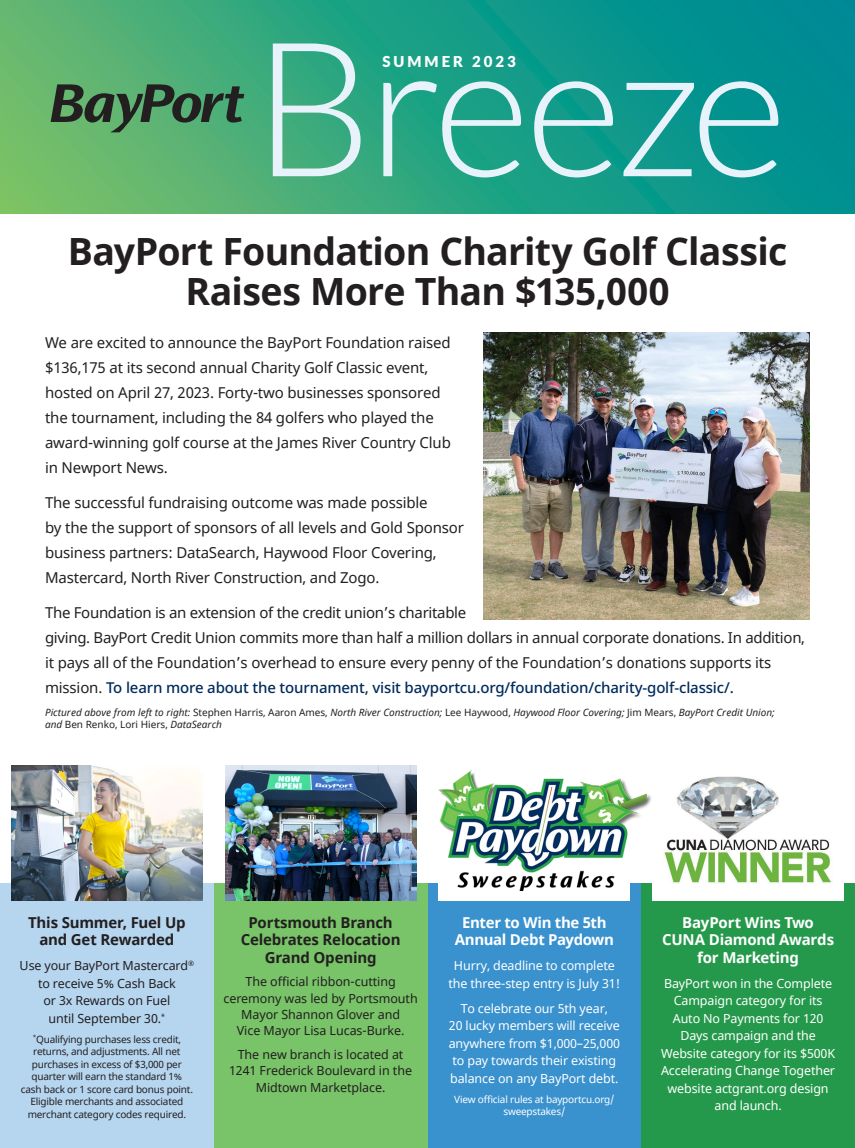
<style>
.page{position:relative;width:855px;height:1148px;background:#fff}
.page>*{position:absolute;margin:0;border:0;box-sizing:border-box;transform-origin:0 0}
.t1{font:300 187.5px "Lato";letter-spacing:-.03em;color:#e8f2fa}
.t2{font:700 37.5px/40px "Noto Sans";letter-spacing:-.02em;color:#231f20;text-align:center}
.t3{font:15px/25px "Noto Sans";letter-spacing:-.01em;color:#231f20}
.Box_H2{font:700 15px/17.5px "Noto Sans";letter-spacing:-.015em;color:#231f20;text-align:center}
.Box_H2-2{font:700 15px/17.5px "Noto Sans";letter-spacing:-.015em;color:#fff;text-align:center}
.t4{font:900 15px "Lato";letter-spacing:.2em;color:#fff}
.text2_small{font:12.5px/17.5px "Noto Sans";letter-spacing:-.01em;color:#fff;text-align:center}
.Box_H2-3{font:12.5px/16.2px "Noto Sans";letter-spacing:-.005em;color:#231f20;text-align:center}
.text2_small-2{font:12.5px/17.5px "Noto Sans";letter-spacing:-.01em;color:#231f20;text-align:center}
.Box_H2-4{font:10px/12.5px "Noto Sans";letter-spacing:-.02em;color:#231f20;text-align:center}
.t5{font:italic 10px/12.5px "Noto Sans";color:#231f20}
.Box_H2-5{font:10px/12.5px "Noto Sans";letter-spacing:-.02em;color:#fff;text-align:center}
.s1{font-weight:500;color:#002b5c}
.s2{font-style:normal}
</style>
<div class="page">
<div style="left:428px;top:883px;width:213px;height:265px;background:#3991ce"></div>
<div style="left:439px;top:765px;width:191px;height:135px;background:#fff"></div>
<div style="left:214px;top:883px;width:214px;height:265px;background:#79c469"></div>
<img style="left:225px;top:765px;width:191px;height:135px">
<div style="left:0;top:883px;width:214px;height:265px;background:#b6d6f0"></div>
<div style="left:641px;top:883px;width:214px;height:265px;background:#25994b"></div>
<img style="left:11px;top:765px;width:191px;height:135px">
<svg style="left:0;top:0;width:855px;height:214px;background:#28a282"></svg>
<svg style="left:51px;top:84px;width:193px;height:48px;background:#457b54"></svg>
<img style="left:484px;top:332px;width:326px;height:287px">
<div style="left:652px;top:765px;width:192px;height:135px;background:#fff"></div>
<img style="left:663px;top:776px;width:170px;height:108px">
<img style="left:439px;top:770px;width:212px;height:120px">
<p class="t1" style="left:253px;top:8px;width:536px">Breeze</p>
<p class="t4" style="left:382px;top:52px;width:135px">SUMMER 2023</p>
<h1 class="t2" style="left:68px;top:232px;width:721px">BayPort Foundation Charity Golf Classic<br>Raises More Than $135,000</h1>
<p class="t3" style="left:45px;top:331px;width:407px">We are excited to announce the BayPort Foundation raised $136,175 at its second annual Charity Golf Classic event, hosted on April 27, 2023. Forty-two businesses sponsored the tournament, including the 84 golfers who played the award-winning golf course at the James River Country Club in Newport News.</p>
<p class="t3" style="left:45px;top:491px;width:421px">The successful fundraising outcome was made possible<br>by the the support of sponsors of all levels and Gold Sponsor business partners: DataSearch, Haywood Floor Covering, Mastercard, North River Construction, and Zogo.</p>
<p class="t3" style="left:45px;top:601px;width:762px">The Foundation is an extension of the credit union’s charitable<br>giving. BayPort Credit Union commits more than half a million dollars in annual corporate donations. In addition, it pays all of the Foundation’s overhead to ensure every penny of the Foundation’s donations supports its mission. <span class="s1">To learn more about the tournament, visit bayportcu.org/foundation/charity-golf-classic/.</span></p>
<p class="t5" style="left:45px;top:705px;width:731px">Pictured above from left to right: <span class="s2">Stephen Harris, Aaron Ames,</span> North River Construction; <span class="s2">Lee Haywood,</span> Haywood Floor Covering; <span class="s2">Jim Mears,</span> BayPort Credit Union; and <span class="s2">Ben Renko, Lori Hiers,</span> DataSearch</p>
<p class="Box_H2" style="left:28px;top:913px;width:159px">This Summer, Fuel Up and Get Rewarded</p>
<p class="text2_small-2" style="left:20px;top:957px;width:176px">Use your BayPort Mastercard<sup>® </sup>to receive 5% Cash Back<br>or 3x Rewards on Fuel<br>until September 30.<sup>*</sup></p>
<p class="Box_H2-4" style="left:21px;top:1033px;width:174px"><sup>*</sup>Qualifying purchases less credit, returns, and adjustments. All net purchases in excess of $3,000 per quarter will earn the standard 1% cash back or 1 score card bonus point.<br>Eligible merchants and associated merchant category codes required.</p>
<p class="Box_H2" style="left:241px;top:913px;width:161px">Portsmouth Branch<br>Celebrates Relocation<br>Grand Opening</p>
<p class="Box_H2-3" style="left:223px;top:974px;width:196px">The official ribbon-cutting ceremony was led by Portsmouth<br>Mayor Shannon Glover and<br>Vice Mayor Lisa Lucas-Burke.</p>
<p class="Box_H2-3" style="left:229px;top:1046px;width:184px">The new branch is located at<br>1241 Frederick Boulevard in the<br>Midtown Marketplace.</p>
<p class="Box_H2-2" style="left:455px;top:913px;width:161px">Enter to Win the 5th<br>Annual Debt Paydown</p>
<p class="text2_small" style="left:448px;top:957px;width:173px">Hurry, deadline to complete the three-step entry is July 31!</p>
<p class="text2_small" style="left:449px;top:999px;width:173px">To celebrate our 5th year,<br>20 lucky members will receive anywhere from $1,000–25,000 to pay towards their existing balance on any BayPort debt.</p>
<p class="Box_H2-5" style="left:454px;top:1093px;width:162px">View official rules at bayportcu.org/ sweepstakes/</p>
<p class="Box_H2-2" style="left:662px;top:913px;width:174px">BayPort Wins Two<br>CUNA Diamond Awards for Marketing</p>
<p class="text2_small" style="left:661px;top:974px;width:176px">BayPort won in the Complete<br>Campaign category for its<br>Auto No Payments for 120<br>Days campaign and the<br>Website category for its $500K<br>Accelerating Change Together website actgrant.org design and launch.</p>
</div>
